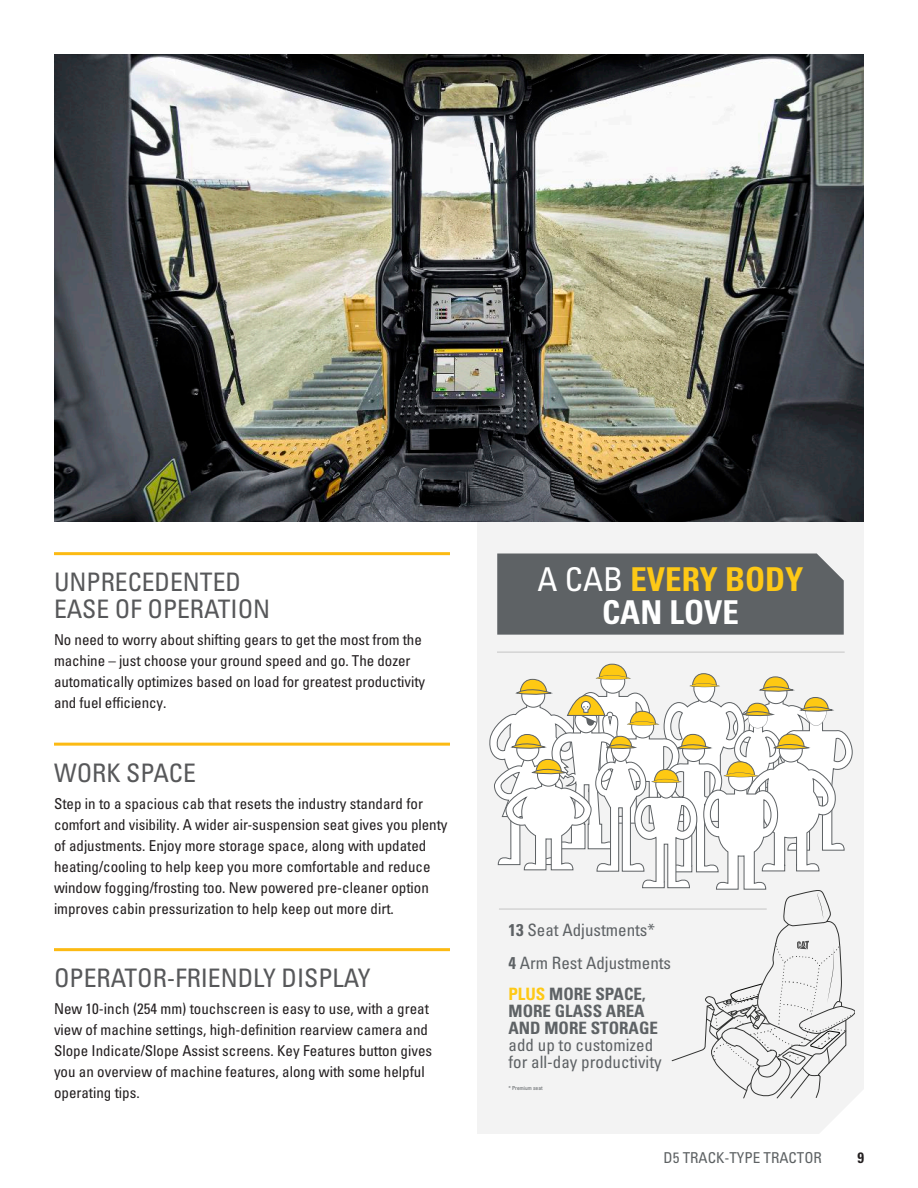
<style>
.page{position:relative;width:918px;height:1188px;background:#fff}
.page>*{position:absolute;margin:0;border:0;box-sizing:border-box;transform-origin:0 0}
.t1{font:32.85px "Univers LTCYR 67 Bold Cond";color:#fec916}
.t2{font:32.85px "Univers LTCYR 67 Bold Cond";color:#fff}
.Headline_gray_with_y{font:condensed 25.5px/27px "Univers LTCYR 57";color:#57585a}
.t3{font:condensed 17.1px/17.1px "Univers LTCYR 57";color:#5e6265}
.t4{font:17.1px/17.1px "Univers LTCYR 67 Bold Cond";color:#5e6265}
.Body_copy{font:condensed 15px/21px "Univers LTCYR 57";color:#231f20}
.Body_copy_before_bul{font:condensed 15px/21px "Univers LTCYR 57";color:#231f20}
.t5{font:condensed 15px "Univers LTCYR 57";color:#5d6163}
.t6{font:15px "Univers LTCYR 67 Bold Cond";color:#231f20}
.t7{font:condensed 5.55px "Univers LTCYR 57";color:#5e6265}
.s1{font-family:"Univers LTCYR 57";font-stretch:condensed;color:#fff}
.s2{font-family:"Univers LTCYR 67 Bold Cond";font-stretch:normal}
.s3{color:#fec916}
</style>
<div class="page">
<div style="left:477px;top:522px;width:387px;height:612px;background:#f3f3f3"></div>
<div style="left:497px;top:554px;width:347px;height:81px;background:#5e6265"></div>
<hr style="left:497px;top:652px;width:348px;height:1px;background:#cbcbcb">
<svg style="left:488px;top:664px;width:367px;height:434px"></svg>
<img style="left:54px;top:54px;width:810px;height:468px">
<hr style="left:54px;top:552px;width:396px;height:3px;background:#fcba13">
<hr style="left:54px;top:743px;width:396px;height:3px;background:#fcba13">
<hr style="left:54px;top:948px;width:396px;height:3px;background:#fcba13">
<p class="Headline_gray_with_y" style="left:54px;top:568px;width:218px">UNPRECEDENTED<br>EASE OF OPERATION</p>
<p class="Body_copy" style="left:54px;top:629px;width:373px">No need to worry about shifting gears to get the most from the machine – just choose your ground speed and go. The dozer automatically optimizes based on load for greatest productivity and fuel efficiency.</p>
<p class="Headline_gray_with_y" style="left:54px;top:758px;width:143px">WORK SPACE</p>
<p class="Body_copy" style="left:54px;top:792px;width:395px">Step in to a spacious cab that resets the industry standard for comfort and visibility. A wider air-suspension seat gives you plenty of adjustments. Enjoy more storage space, along with updated heating/cooling to help keep you more comfortable and reduce window fogging/frosting too. New powered pre-cleaner option improves cabin pressurization to help keep out more dirt.</p>
<p class="Headline_gray_with_y" style="left:54px;top:964px;width:318px">OPERATOR-FRIENDLY DISPLAY</p>
<p class="Body_copy_before_bul" style="left:54px;top:998px;width:380px">New 10-inch (254 mm) touchscreen is easy to use, with a great view of machine settings, high-definition rearview camera and Slope Indicate/Slope Assist screens. Key Features button gives you an overview of machine features, along with some helpful operating tips.</p>
<p class="t1" style="left:537px;top:559px;width:268px"><span class="s1">A CAB</span> EVERY BODY</p>
<p class="t2" style="left:602px;top:592px;width:138px">CAN LOVE</p>
<p class="t3" style="left:508px;top:921px;width:148px"><span class="s2">13</span> Seat Adjustments*</p>
<p class="t3" style="left:508px;top:954px;width:164px"><span class="s2">4</span> Arm Rest Adjustments</p>
<p class="t4" style="left:508px;top:985px;width:151px"><span class="s3">PLUS</span> MORE SPACE,<br>MORE GLASS AREA<br>AND MORE STORAGE</p>
<p class="t3" style="left:508px;top:1036px;width:155px">add up to customized for all-day productivity</p>
<p class="t7" style="left:508px;top:1084px;width:36px">* Premium seat</p>
<p class="t5" style="left:664px;top:1148px;width:160px">D5 TRACK-TYPE TRACTOR</p>
<p class="t6" style="left:857px;top:1148px;width:8px">9</p>
</div>
